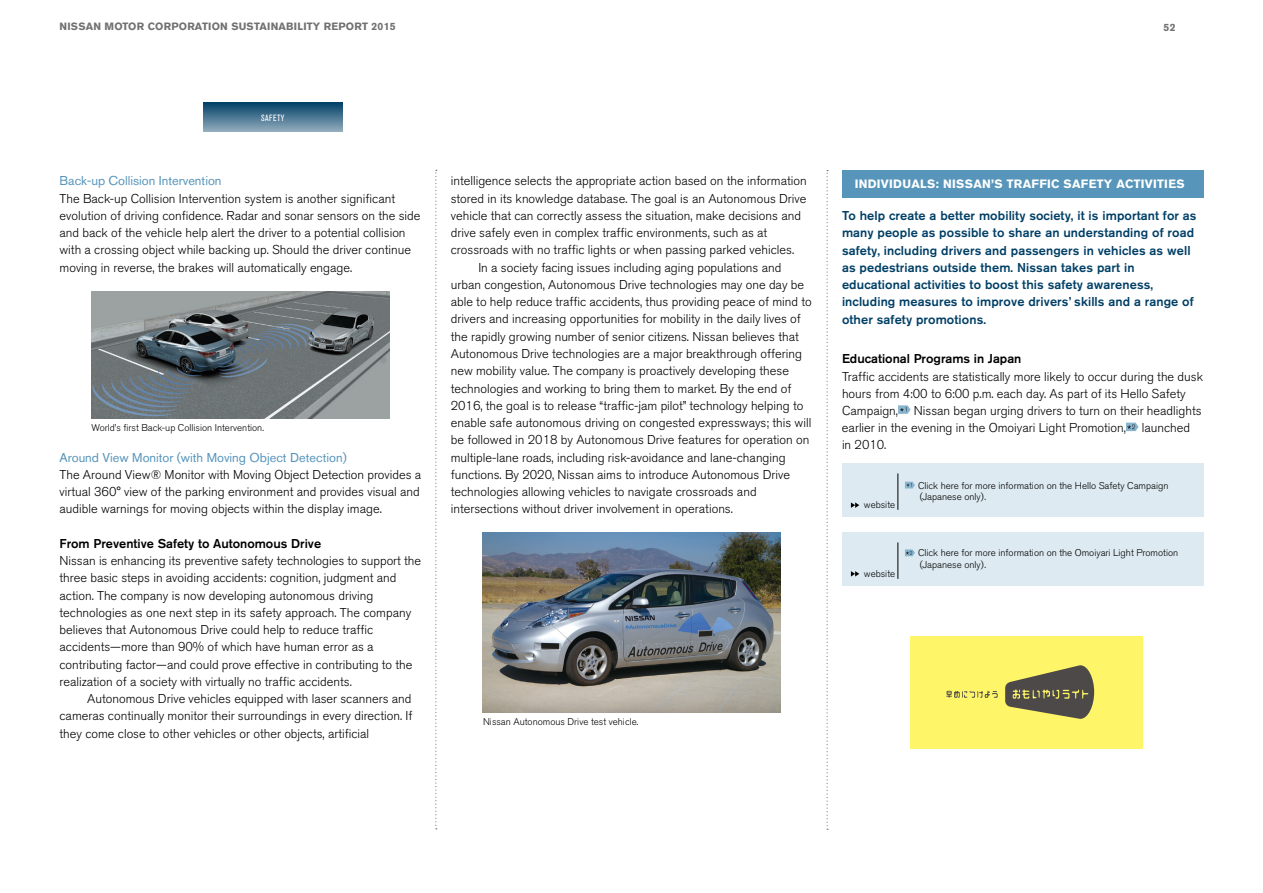
<style>
.page{position:relative;width:1263px;height:893px;background:#fff}
.page>*{position:absolute;margin:0;border:0;box-sizing:border-box;transform-origin:0 0}
.t1{font:300 12.75px/17.2px "Nissan AG";color:#000}
.t2{font:500 12.75px/17.2px "Nissan AG";letter-spacing:.01em;color:#003f66}
.t3{font:12.75px "Nissan AG";color:#5795bb}
.t4{font:500 12.75px "Nissan AG";color:#000}
.t5{font:700 12px "Nissan AG";letter-spacing:.025em;color:#fff}
.t6{font:700 10.5px "Nissan AG";letter-spacing:.02em;color:#727171}
.t7{font:300 9.75px/11.2px "Nissan AG";color:#000}
.t8{font:condensed 9px "Nissan AG";letter-spacing:.05em;color:#fff}
</style>
<div class="page">
<svg style="left:435px;top:170px;width:2px;height:659px"></svg>
<svg style="left:826px;top:170px;width:2px;height:660px"></svg>
<svg style="left:898px;top:405px;width:12px;height:9px"></svg>
<svg style="left:1126px;top:423px;width:12px;height:8px"></svg>
<div style="left:842px;top:170px;width:361px;height:28px;background:#5795bb"></div>
<div style="left:842px;top:463px;width:361px;height:53px;background:#ddeaf1"></div>
<div style="left:842px;top:532px;width:361px;height:53px;background:#ddeaf1"></div>
<hr style="left:898px;top:474px;width:1px;height:35px;background:#000">
<hr style="left:898px;top:543px;width:1px;height:35px;background:#000">
<svg style="left:905px;top:482px;width:10px;height:6px"></svg>
<svg style="left:905px;top:549px;width:10px;height:7px"></svg>
<svg style="left:851px;top:502px;width:8px;height:6px"></svg>
<svg style="left:851px;top:571px;width:8px;height:6px"></svg>
<img style="left:483px;top:532px;width:297px;height:180px">
<img style="left:91px;top:292px;width:298px;height:127px">
<div style="left:911px;top:636px;width:232px;height:112px;background:#fff568"></div>
<svg style="left:946px;top:691px;width:52px;height:7px"></svg>
<svg style="left:1005px;top:665px;width:89px;height:54px"></svg>
<div style="left:203px;top:102px;width:139px;height:30px;background:linear-gradient(to bottom,#003e66,#8faabb)"></div>
<p class="t6" style="left:60px;top:20px;width:195px">NISSAN MOTOR CORPORATION SUSTAINA</p>
<p class="t6" style="left:286px;top:20px;width:61px">BILITY REPORT</p>
<p class="t6" style="left:371px;top:20px;width:26px">2015</p>
<p class="t6" style="left:1164px;top:21px;width:13px">52</p>
<p class="t8" style="left:261px;top:113px;width:25px">Safety</p>
<p class="t3" style="left:60px;top:173px;width:164px">Back-up Collision Intervention</p>
<p class="t1" style="left:60px;top:190px;width:363px">The Back-up Collision Intervention system is another significant evolution of driving confidence. Radar and sonar sensors on the side and back of the vehicle help alert the driver to a potential collision with a crossing object while backing up. Should the driver continue moving in reverse, the brakes will automatically engage.</p>
<p class="t7" style="left:91px;top:423px;width:174px">World’s first Back-up Collision Intervention.</p>
<p class="t3" style="left:60px;top:449px;width:289px">Around View Monitor (with Moving Object Detection)</p>
<p class="t1" style="left:60px;top:466px;width:363px;text-align:justify">The Around View® Monitor with Moving Object Detection provides a virtual 360° view of the parking environment and provides visual and audible warnings for moving objects within the display image.</p>
<p class="t4" style="left:60px;top:535px;width:263px">From Preventive Safety to Autonomous Drive</p>
<p class="t1" style="left:60px;top:552px;width:363px">Nissan is enhancing its preventive safety technologies to support the three basic steps in avoiding accidents: cognition, judgment and action. The company is now developing autonomous driving technologies as one next step in its safety approach. The company believes that Autonomous Drive could help to reduce traffic accidents—more than 90% of which have human error as a contributing factor—and could prove effective in contributing to the realization of a society with virtually no traffic accidents.</p>
<p class="t1" style="left:60px;top:690px;width:354px;text-align:justify;text-indent:28px">Autonomous Drive vehicles equipped with laser scanners and cameras continually monitor their surroundings in every direction. If they come close to other vehicles or other objects, artificial</p>
<p class="t1" style="left:451px;top:173px;width:358px">intelligence selects the appropriate action based on the information</p>
<p class="t1" style="left:451px;top:190px;width:357px">stored in its knowledge database. The goal is an Autonomous Drive</p>
<p class="t1" style="left:451px;top:207px;width:352px">vehicle that can correctly assess the situation, make decisions and</p>
<p class="t1" style="left:451px;top:224px;width:318px">drive safely even in complex traffic environments, such as at</p>
<p class="t1" style="left:451px;top:242px;width:345px">crossroads with no traffic lights or when passing parked vehicles.</p>
<p class="t1" style="left:478px;top:259px;width:304px">In a society facing issues including aging populations and</p>
<p class="t1" style="left:451px;top:276px;width:355px">urban congestion, Autonomous Drive technologies may one day be</p>
<p class="t1" style="left:451px;top:293px;width:363px">able to help reduce traffic accidents, thus providing peace of mind to</p>
<p class="t1" style="left:451px;top:311px;width:352px">drivers and increasing opportunities for mobility in the daily lives of</p>
<p class="t1" style="left:451px;top:328px;width:350px">the rapidly growing number of senior citizens. Nissan believes that</p>
<p class="t1" style="left:451px;top:345px;width:353px">Autonomous Drive technologies are a major breakthrough offering</p>
<p class="t1" style="left:451px;top:362px;width:340px">new mobility value. The company is proactively developing these</p>
<p class="t1" style="left:451px;top:380px;width:342px">technologies and working to bring them to market. By the end of</p>
<p class="t1" style="left:451px;top:397px;width:354px">2016, the goal is to release “traffic-jam pilot” technology helping to</p>
<p class="t1" style="left:451px;top:414px;width:362px">enable safe autonomous driving on congested expressways; this will</p>
<p class="t1" style="left:451px;top:431px;width:360px">be followed in 2018 by Autonomous Drive features for operation on</p>
<p class="t1" style="left:451px;top:449px;width:336px">multiple-lane roads, including risk-avoidance and lane-changing</p>
<p class="t1" style="left:451px;top:466px;width:341px">functions. By 2020, Nissan aims to introduce Autonomous Drive</p>
<p class="t1" style="left:451px;top:483px;width:307px">technologies allowing vehicles to navigate crossroads and</p>
<p class="t1" style="left:451px;top:500px;width:284px">intersections without driver involvement in operations.</p>
<p class="t7" style="left:483px;top:716px;width:157px">Nissan Autonomous Drive test vehicle.</p>
<p class="t5" style="left:855px;top:177px;width:331px">INDIVIDUALS: NISSAN’S TRAFFIC SAFETY ACTIVITIES</p>
<p class="t2" style="left:842px;top:207px;width:356px">To help create a better mobility society, it is important for as many people as possible to share an understanding of road safety, including drivers and passengers in vehicles as well as pedestrians outside them. Nissan takes part in educational activities to boost this safety awareness, including measures to improve drivers’ skills and a range of other safety promotions.</p>
<p class="t4" style="left:842px;top:351px;width:181px">Educational Programs in Japan</p>
<p class="t1" style="left:842px;top:368px;width:363px">Traffic accidents are statistically more likely to occur during the dusk hours from 4:00 to 6:00 p.m. each day. As part of its Hello Safety Campaign, Nissan began urging drivers to turn on their headlights earlier in the evening in the Omoiyari Light Promotion, launched<br>in 2010.</p>
<p class="t7" style="left:864px;top:499px;width:33px">website</p>
<p class="t7" style="left:864px;top:568px;width:33px">website</p>
<p class="t7" style="left:918px;top:480px;width:252px">Click here for more information on the Hello Safety Campaign (Japanese only).</p>
<p class="t7" style="left:918px;top:547px;width:262px">Click here for more information on the Omoiyari Light Promotion (Japanese only).</p>
</div>
